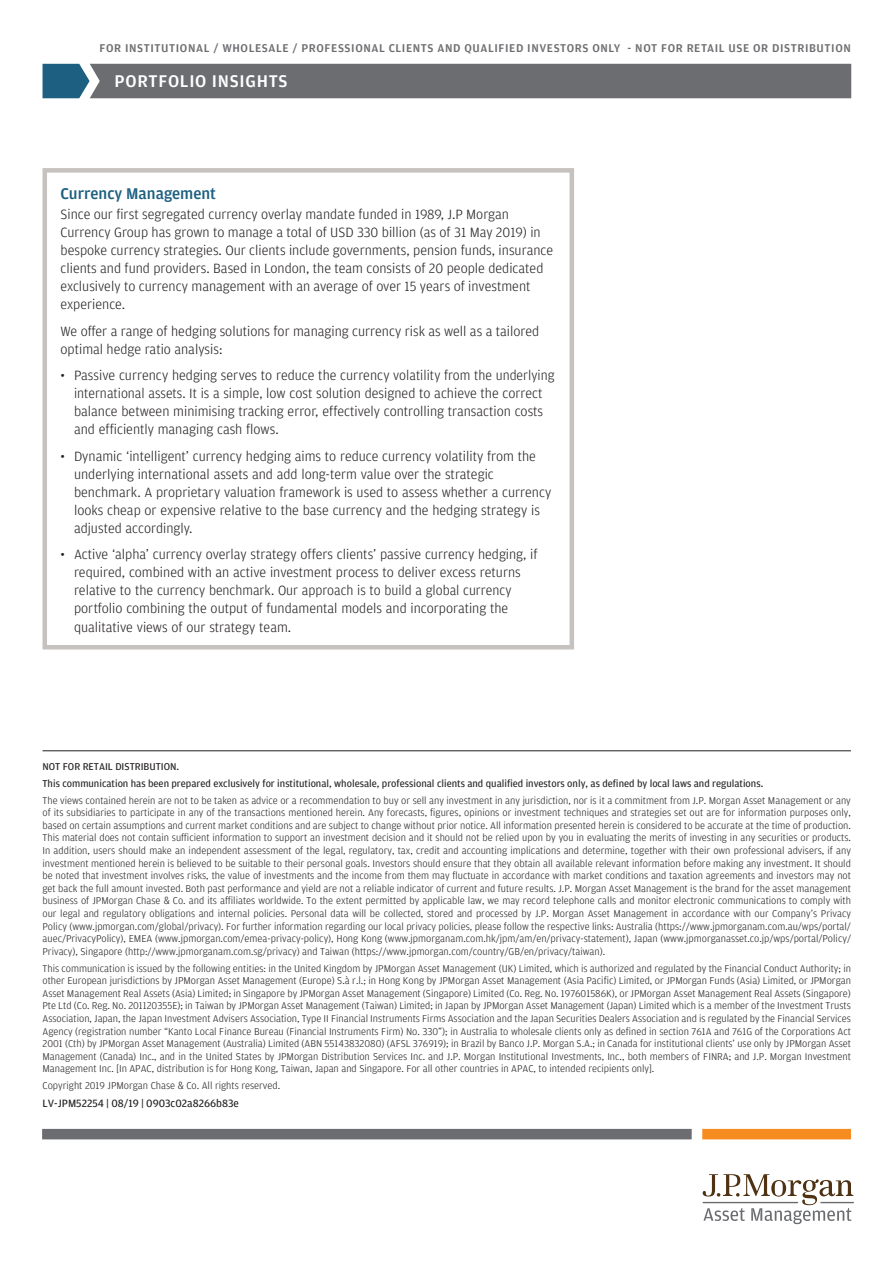
<style>
.page{position:relative;width:893px;height:1263px;background:#fff}
.page>*{position:absolute;margin:0;border:0;box-sizing:border-box;transform-origin:0 0}
.t1{font:500 18px "Amplitude";letter-spacing:.04em;color:#fff}
.Subhead_Blue{font:500 16.5px "Amplitude";color:#1c5f80}
.Body_copy{font:300 14.25px/18px "Amplitude";color:#231f20}
.Standard_Cover_Discl{font:500 12px "Amplitude";letter-spacing:.05em;color:#6c6d70}
.Product_Code_Number{font:11.25px "Amplitude";color:#231f20}
.Disclaimer{font:300 10.5px/12.6px "Amplitude";color:#231f20;text-align:justify}
.Disclaimer-2{font:10.5px "Amplitude";color:#231f20}
</style>
<div class="page">
<div style="left:42px;top:1129px;width:650px;height:10px;background:#6c6d70"></div>
<div style="left:702px;top:1129px;width:149px;height:10px;background:#f68b1f"></div>
<hr style="left:820px;top:1202px;width:34px;height:1px;background:#6c6d70">
<svg style="left:703px;top:1174px;width:150px;height:50px"></svg>
<div style="left:43px;top:64px;width:808px;height:34px;background:#6c6d70"></div>
<hr style="left:43px;top:750px;width:808px;height:1px;background:#231f20">
<div style="left:43px;top:168px;width:531px;height:481px;border:4px solid #c5c2bf"></div>
<p class="Standard_Cover_Discl" style="left:100px;top:41px;width:753px">FOR INSTITUTIONAL / WHOLESALE / PROFESSIONAL CLIENTS AND QUALIFIED INVESTORS ONLY - NOT FOR RETAIL USE OR DISTRIBUTION</p>
<h1 class="t1" style="left:115px;top:69px;width:174px">PORTFOLIO INSIGHTS</h1>
<p class="Subhead_Blue" style="left:61px;top:183px;width:157px">Currency Management</p>
<p class="Body_copy" style="left:61px;top:205px;width:494px">Since our first segregated currency overlay mandate funded in 1989, J.P Morgan Currency Group has grown to manage a total of USD 330 billion (as of 31 May 2019) in bespoke currency strategies. Our clients include governments, pension funds, insurance clients and fund providers. Based in London, the team consists of 20 people dedicated exclusively to currency management with an average of over 15 years of investment experience.</p>
<p class="Body_copy" style="left:61px;top:322px;width:480px">We offer a range of hedging solutions for managing currency risk as well as a tailored optimal hedge ratio analysis:</p>
<p class="Body_copy" style="left:74px;top:366px;width:482px;text-indent:-14px">• Passive currency hedging serves to reduce the currency volatility from the underlying international assets. It is a simple, low cost solution designed to achieve the correct balance between minimising tracking error, effectively controlling transaction costs and efficiently managing cash flows.</p>
<p class="Body_copy" style="left:74px;top:447px;width:479px;text-indent:-14px">• Dynamic ‘intelligent’ currency hedging aims to reduce currency volatility from the underlying international assets and add long-term value over the strategic benchmark. A proprietary valuation framework is used to assess whether a currency looks cheap or expensive relative to the base currency and the hedging strategy is adjusted accordingly.</p>
<p class="Body_copy" style="left:74px;top:545px;width:465px;text-indent:-14px">• Active ‘alpha’ currency overlay strategy offers clients’ passive currency hedging, if required, combined with an active investment process to deliver excess returns relative to the currency benchmark. Our approach is to build a global currency portfolio combining the output of fundamental models and incorporating the qualitative views of our strategy team.</p>
<p class="Disclaimer-2" style="left:43px;top:760px;width:138px">NOT FOR RETAIL DISTRIBUTION.</p>
<p class="Disclaimer-2" style="left:43px;top:777px;width:722px">This communication has been prepared exclusively for institutional, wholesale, professional clients and qualified investors only, as defined by local laws and regulations.</p>
<p class="Disclaimer" style="left:43px;top:793px;width:810px">The views contained herein are not to be taken as advice or a recommendation to buy or sell any investment in any jurisdiction, nor is it a commitment from J.P. Morgan Asset Management or any of its subsidiaries to participate in any of the transactions mentioned herein. Any forecasts, figures, opinions or investment techniques and strategies set out are for information purposes only, based on certain assumptions and current market conditions and are subject to change without prior notice. All information presented herein is considered to be accurate at the time of production.<br>This material does not contain sufficient information to support an investment decision and it should not be relied upon by you in evaluating the merits of investing in any securities or products.<br>In addition, users should make an independent assessment of the legal, regulatory, tax, credit and accounting implications and determine, together with their own professional advisers, if any investment mentioned herein is believed to be suitable to their personal goals. Investors should ensure that they obtain all available relevant information before making any investment. It should be noted that investment involves risks, the value of investments and the income from them may fluctuate in accordance with market conditions and taxation agreements and investors may not get back the full amount invested. Both past performance and yield are not a reliable indicator of current and future results. J.P. Morgan Asset Management is the brand for the asset management business of JPMorgan Chase &amp; Co. and its affiliates worldwide. To the extent permitted by applicable law, we may record telephone calls and monitor electronic communications to comply with our legal and regulatory obligations and internal policies. Personal data will be collected, stored and processed by J.P. Morgan Asset Management in accordance with our Company’s Privacy Policy (www.jpmorgan.com/global/privacy). For further information regarding our local privacy policies, please follow the respective links: Australia (https://www.jpmorganam.com.au/wps/portal/ auec/PrivacyPolicy), EMEA (www.jpmorgan.com/emea-privacy-policy), Hong Kong (www.jpmorganam.com.hk/jpm/am/en/privacy-statement), Japan (www.jpmorganasset.co.jp/wps/portal/Policy/ Privacy), Singapore (http://www.jpmorganam.com.sg/privacy) and Taiwan (https://www.jpmorgan.com/country/GB/en/privacy/taiwan).</p>
<p class="Disclaimer" style="left:43px;top:961px;width:810px">This communication is issued by the following entities: in the United Kingdom by JPMorgan Asset Management (UK) Limited, which is authorized and regulated by the Financial Conduct Authority; in other European jurisdictions by JPMorgan Asset Management (Europe) S.à r.l.; in Hong Kong by JPMorgan Asset Management (Asia Pacific) Limited, or JPMorgan Funds (Asia) Limited, or JPMorgan Asset Management Real Assets (Asia) Limited; in Singapore by JPMorgan Asset Management (Singapore) Limited (Co. Reg. No. 197601586K), or JPMorgan Asset Management Real Assets (Singapore)<br>Pte Ltd (Co. Reg. No. 201120355E); in Taiwan by JPMorgan Asset Management (Taiwan) Limited; in Japan by JPMorgan Asset Management (Japan) Limited which is a member of the Investment Trusts Association, Japan, the Japan Investment Advisers Association, Type II Financial Instruments Firms Association and the Japan Securities Dealers Association and is regulated by the Financial Services Agency (registration number “Kanto Local Finance Bureau (Financial Instruments Firm) No. 330”); in Australia to wholesale clients only as defined in section 761A and 761G of the Corporations Act 2001 (Cth) by JPMorgan Asset Management (Australia) Limited (ABN 55143832080) (AFSL 376919); in Brazil by Banco J.P. Morgan S.A.; in Canada for institutional clients’ use only by JPMorgan Asset Management (Canada) Inc., and in the United States by JPMorgan Distribution Services Inc. and J.P. Morgan Institutional Investments, Inc., both members of FINRA; and J.P. Morgan Investment Management Inc. [In APAC, distribution is for Hong Kong, Taiwan, Japan and Singapore. For all other countries in APAC, to intended recipients only].</p>
<p class="Disclaimer" style="left:43px;top:1079px;width:239px">Copyright 2019 JPMorgan Chase &amp; Co. All rights reserved.</p>
<p class="Product_Code_Number" style="left:43px;top:1096px;width:198px">LV-JPM52254 | 08/19 | 0903c02a8266b83e</p>
</div>
